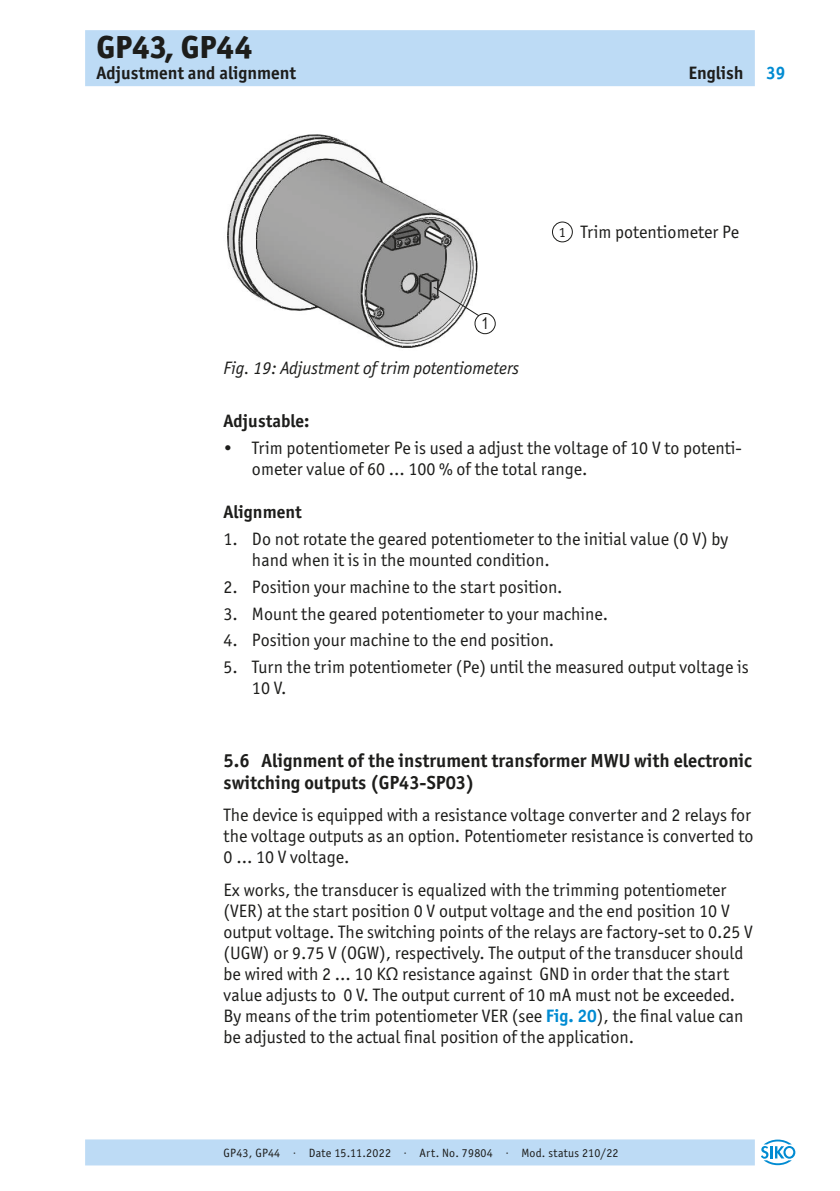
<style>
.page{position:relative;width:840px;height:1191px;background:#fff}
.page>*{position:absolute;margin:0;border:0;box-sizing:border-box;transform-origin:0 0}
.t1{font:800 32px "Officina Sans ITC Pro";color:#1d1d1b}
.t2{font:700 19px/22px "Officina Sans ITC Pro";color:#1d1d1b}
.t3{font:18px/21px "Officina Sans ITC Pro";color:#1d1d1b}
.t4{font:700 18px "Officina Sans ITC Pro";color:#1d1d1b}
.t5{font:italic 18px "Officina Sans ITC Pro";color:#1d1d1b}
.t6{font:700 18px "Officina Sans ITC Pro";color:#008bd2}
.t7{font:12px "Officina Sans ITC Pro";letter-spacing:.02em;color:#1d1d1b}
.s1{font-size:14px}
.s2{font-weight:700;color:#008bd2}
</style>
<div class="page">
<div style="left:85px;top:30px;width:669px;height:56px;background:#bddbf5"></div>
<div style="left:85px;top:1139px;width:669px;height:26px;background:#bddbf5"></div>
<svg style="left:761px;top:1139px;width:33px;height:26px"></svg>
<img style="left:227px;top:134px;width:269px;height:214px">
<div style="left:552px;top:222px;width:20px;height:20px;border:1px solid #1d1d1b;border-radius:50%"></div>
<svg style="left:433px;top:287px;width:62px;height:47px"></svg>
<h1 class="t1" style="left:96px;top:26px;width:157px">GP43, GP44</h1>
<p class="t4" style="left:96px;top:62px;width:201px">Adjustment and alignment</p>
<p class="t4" style="left:688px;top:62px;width:57px">English</p>
<p class="t6" style="left:765px;top:62px;width:21px">39</p>
<p class="t3" style="left:558px;top:221px;width:182px"><span class="s1">1</span> Trim potentiometer Pe</p>
<p class="t5" style="left:223px;top:357px;width:297px">Fig. 19: Adjustment of trim potentiometers</p>
<p class="t4" style="left:223px;top:410px;width:87px">Adjustable:</p>
<p class="t3" style="left:252px;top:437px;width:491px;text-indent:-28px">• Trim potentiometer Pe is used a adjust the voltage of 10 V to potenti&shy;ometer value of 60 ... 100 % of the total range.</p>
<p class="t4" style="left:223px;top:501px;width:79px">Alignment</p>
<p class="t3" style="left:252px;top:528px;width:477px;text-indent:-28px">1. Do not rotate the geared potentiometer to the initial value (0 V) by hand when it is in the mounted condition.</p>
<p class="t3" style="left:223px;top:576px;width:340px">2. Position your machine to the start position.</p>
<p class="t3" style="left:223px;top:603px;width:386px">3. Mount the geared potentiometer to your machine.</p>
<p class="t3" style="left:223px;top:629px;width:332px">4. Position your machine to the end position.</p>
<p class="t3" style="left:252px;top:656px;width:498px;text-indent:-28px">5. Turn the trim potentiometer (Pe) until the measured output voltage is<br>10 V.</p>
<p class="t2" style="left:223px;top:749px;width:529px">5.6 Alignment of the instrument transformer MWU with electronic switching outputs (GP43-SP03)</p>
<p class="t3" style="left:223px;top:804px;width:531px">The device is equipped with a resistance voltage converter and 2 relays for the voltage outputs as an option. Potentiometer resistance is converted to<br>0 ... 10 V voltage.</p>
<p class="t3" style="left:223px;top:879px;width:530px">Ex works, the transducer is equalized with the trimming potentiometer (VER) at the start position 0 V output voltage and the end position 10 V output voltage. The switching points of the relays are factory-set to 0.25 V (UGW) or 9.75 V (OGW), respectively. The output of the transducer should be wired with 2 ... 10 KΩ resistance against GND in order that the start value adjusts to 0 V. The output current of 10 mA must not be exceeded.<br>By means of the trim potentiometer VER (see <span class="s2">Fig. 20</span>), the final value can be adjusted to the actual final position of the application.</p>
<p class="t7" style="left:223px;top:1145px;width:396px">GP43, GP44 · Date 15.11.2022 · Art. No. 79804 · Mod. status 210/22</p>
</div>
